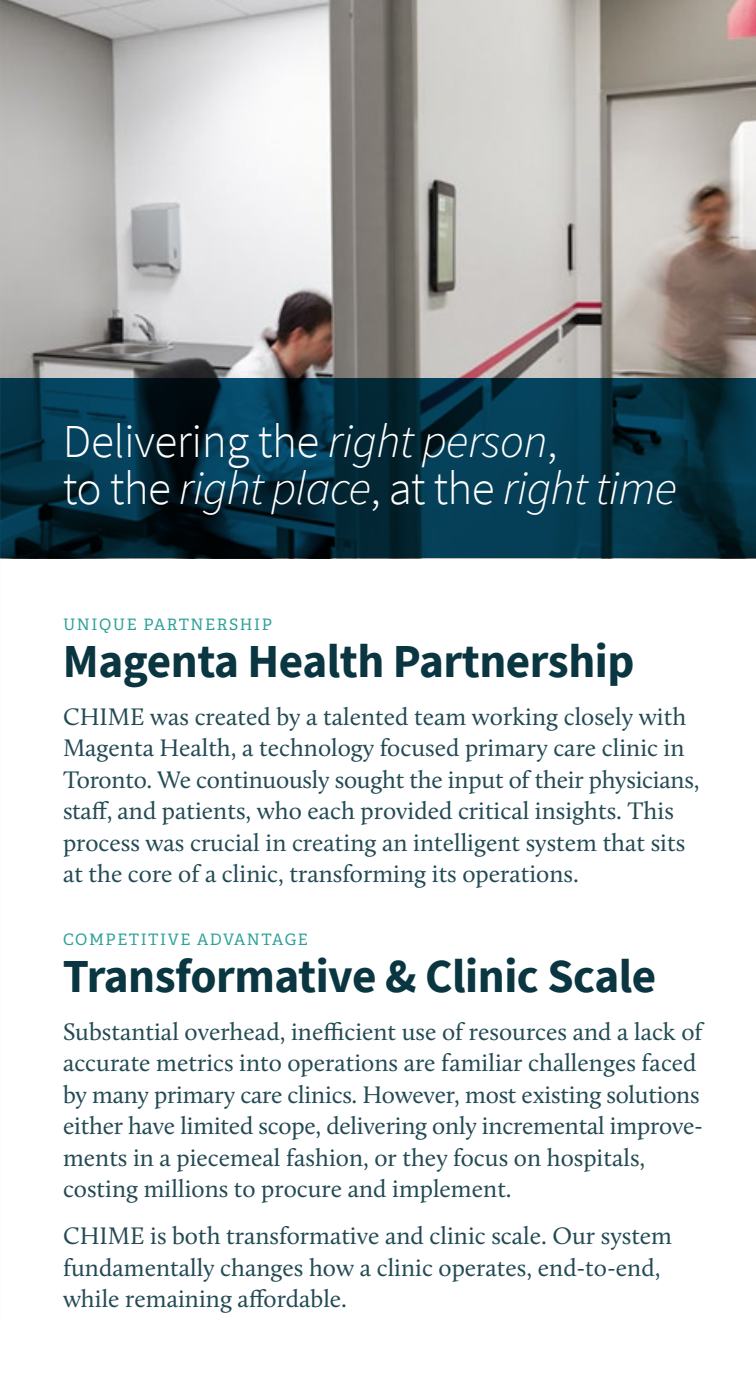
<style>
.page{position:relative;width:756px;height:1377px;background:#fff}
.page>*{position:absolute;margin:0;border:0;box-sizing:border-box;transform-origin:0 0}
.t1{font:italic 300 47.25px/47.2px "Source Sans Pro";letter-spacing:-.015em;color:#fff}
.t2{font:700 47.25px "Source Sans Pro";letter-spacing:-.01em;color:#0a3641}
.t3{font:24.75px/31.5px "Calluna";color:#234a54}
.t4{font:15.75px "Adelle PE";letter-spacing:.1em;color:#2ea197}
.s1{font-style:normal}
</style>
<div class="page">
<img style="left:0;top:0;width:756px;height:378px">
<svg style="left:0;top:378px;width:756px;height:180px;background:#032f41"></svg>
<h1 class="t1" style="left:63px;top:417px;width:615px"><span class="s1">Delivering the</span> right person<span class="s1">,<br>to the</span> right place<span class="s1">, at the</span> right time</h1>
<p class="t4" style="left:63px;top:613px;width:211px">UNIQUE PARTNERSHIP</p>
<h1 class="t2" style="left:63px;top:631px;width:573px">Magenta Health Partnership</h1>
<p class="t3" style="left:63px;top:700px;width:638px">CHIME was created by a talented team working closely with Magenta Health, a technology focused primary care clinic in Toronto. We continuously sought the input of their physicians, staff, and patients, who each provided critical insights. This process was crucial in creating an intelligent system that sits at the core of a clinic, transforming its operations.</p>
<p class="t4" style="left:63px;top:928px;width:246px">COMPETITIVE ADVANTAGE</p>
<h1 class="t2" style="left:63px;top:946px;width:595px">Transformative &amp; Clinic Scale</h1>
<p class="t3" style="left:63px;top:1015px;width:642px">Substantial overhead, inefficient use of resources and a lack of accurate metrics into operations are familiar challenges faced by many primary care clinics. However, most existing solutions either have limited scope, delivering only incremental improve&shy;ments in a piecemeal fashion, or they focus on hospitals, costing millions to procure and implement.</p>
<p class="t3" style="left:63px;top:1220px;width:611px">CHIME is both transformative and clinic scale. Our system fundamentally changes how a clinic operates, end-to-end, while remaining affordable.</p>
</div>
